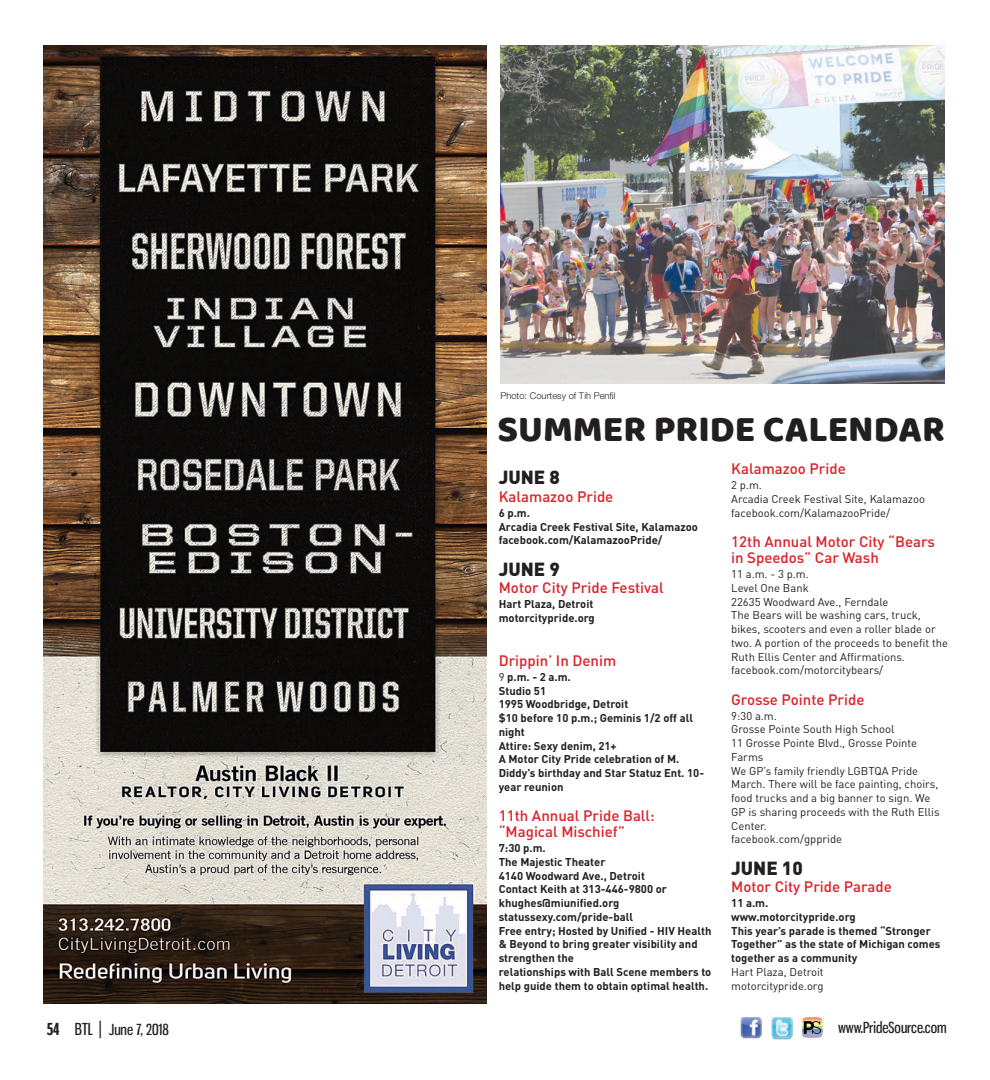
<style>
.page{position:relative;width:990px;height:1080px;background:#fff}
.page>*{position:absolute;margin:0;border:0;box-sizing:border-box;transform-origin:0 0}
.Headline_1_-_Large{font:37.5px "Baloo";color:#231f20}
.PrideCal_Date{font:900 18.75px "DIN";color:#231f20}
.PrideCal_EventHead_c{font:500 15px/16.2px "DIN";color:#dc2027}
.t1{font:15px "Gnuolane Rg";color:#231f20}
.PrideCal_Description{font:700 11.25px/13.8px "DIN";color:#231f20}
.PrideCal_Description-2{font:11.25px/13.8px "DIN";color:#231f20}
.Photo_Caption_-_off{font:300 9.38px "Helvetica Neue LT Std";color:#231f20}
.s1{font-weight:400}
.s2{font-weight:700;font-size:16.25px}
.s3{font-size:16.25px}
.s4{font-size:17.5px}
</style>
<div class="page">
<img style="left:771px;top:1017px;width:22px;height:22px">
<img style="left:740px;top:1017px;width:22px;height:22px">
<hr style="left:802px;top:1017px;width:21px;height:3px;background:#f69a7a">
<hr style="left:802px;top:1020px;width:21px;height:3px;background:#fdc88a">
<hr style="left:802px;top:1023px;width:21px;height:3px;background:#f6f3a2">
<hr style="left:802px;top:1026px;width:21px;height:3px;background:#b7d99b">
<hr style="left:802px;top:1029px;width:21px;height:3px;background:#868fc4">
<hr style="left:802px;top:1032px;width:21px;height:3px;background:#8fafd8">
<hr style="left:802px;top:1035px;width:21px;height:3px;background:#bb9cc9">
<svg style="left:804px;top:1021px;width:17px;height:13px"></svg>
<img style="left:44px;top:45px;width:443px;height:958px">
<img style="left:500px;top:45px;width:445px;height:338px">
<p class="Photo_Caption_-_off" style="left:500px;top:390px;width:117px">Photo: Courtesy of Tih Penfil</p>
<p class="Headline_1_-_Large" style="left:498px;top:407px;width:449px">SUMMER PRIDE CALENDAR</p>
<p class="PrideCal_Date" style="left:499px;top:465px;width:63px">JUNE 8</p>
<p class="PrideCal_EventHead_c" style="left:499px;top:488px;width:116px">Kalamazoo Pride</p>
<p class="PrideCal_Description" style="left:499px;top:505px;width:33px">6 p.m.</p>
<p class="PrideCal_Description" style="left:499px;top:519px;width:201px">Arcadia Creek Festival Site, Kalamazoo</p>
<p class="PrideCal_Description" style="left:499px;top:533px;width:165px">facebook.com/KalamazooPride/</p>
<p class="PrideCal_Date" style="left:499px;top:556px;width:63px">JUNE 9</p>
<p class="PrideCal_EventHead_c" style="left:499px;top:579px;width:166px">Motor City Pride Festival</p>
<p class="PrideCal_Description" style="left:499px;top:597px;width:96px">Hart Plaza, Detroit</p>
<p class="PrideCal_Description" style="left:499px;top:611px;width:98px">motorcitypride.org</p>
<p class="PrideCal_EventHead_c" style="left:499px;top:652px;width:119px">Drippin’ In Denim</p>
<p class="PrideCal_Description" style="left:499px;top:669px;width:74px"><span class="s1">9</span> p.m. - 2 a.m.</p>
<p class="PrideCal_Description" style="left:499px;top:683px;width:49px">Studio 51</p>
<p class="PrideCal_Description" style="left:499px;top:697px;width:131px">1995 Woodbridge, Detroit</p>
<p class="PrideCal_Description" style="left:499px;top:711px;width:196px">$10 before 10 p.m.; Geminis 1/2 off all night</p>
<p class="PrideCal_Description" style="left:499px;top:738px;width:120px">Attire: Sexy denim, 21+</p>
<p class="PrideCal_Description" style="left:499px;top:752px;width:207px">A Motor City Pride celebration of M.<br>Diddy’s birthday and Star Statuz Ent. 10- year reunion</p>
<p class="PrideCal_EventHead_c" style="left:499px;top:807px;width:158px">11th Annual Pride Ball: “Magical Mischief”</p>
<p class="PrideCal_Description" style="left:499px;top:841px;width:48px">7:30 p.m.</p>
<p class="PrideCal_Description" style="left:499px;top:855px;width:108px">The Majestic Theater</p>
<p class="PrideCal_Description" style="left:499px;top:868px;width:148px">4140 Woodward Ave., Detroit</p>
<p class="PrideCal_Description" style="left:499px;top:882px;width:170px">Contact Keith at 313-446-9800 or khughes@miunified.org</p>
<p class="PrideCal_Description" style="left:499px;top:910px;width:136px">statussexy.com/pride-ball</p>
<p class="PrideCal_Description" style="left:499px;top:923px;width:214px">Free entry; Hosted by Unified - HIV Health &amp; Beyond to bring greater visibility and strengthen the</p>
<p class="PrideCal_Description" style="left:499px;top:965px;width:214px">relationships with Ball Scene members to help guide them to obtain optimal health.</p>
<p class="PrideCal_EventHead_c" style="left:731px;top:460px;width:116px">Kalamazoo Pride</p>
<p class="PrideCal_Description-2" style="left:731px;top:478px;width:32px">2 p.m.</p>
<p class="PrideCal_Description-2" style="left:731px;top:492px;width:195px">Arcadia Creek Festival Site, Kalamazoo</p>
<p class="PrideCal_Description-2" style="left:731px;top:506px;width:160px">facebook.com/KalamazooPride/</p>
<p class="PrideCal_EventHead_c" style="left:731px;top:533px;width:205px">12th Annual Motor City “Bears in Speedos” Car Wash</p>
<p class="PrideCal_Description-2" style="left:731px;top:567px;width:79px">11 a.m. - 3 p.m.</p>
<p class="PrideCal_Description-2" style="left:731px;top:581px;width:79px">Level One Bank</p>
<p class="PrideCal_Description-2" style="left:731px;top:595px;width:159px">22635 Woodward Ave., Ferndale</p>
<p class="PrideCal_Description-2" style="left:731px;top:608px;width:218px">The Bears will be washing cars, truck, bikes, scooters and even a roller blade or two. A portion of the proceeds to benefit the Ruth Ellis Center and Affirmations.</p>
<p class="PrideCal_Description-2" style="left:731px;top:663px;width:153px">facebook.com/motorcitybears/</p>
<p class="PrideCal_EventHead_c" style="left:731px;top:691px;width:135px">Grosse Pointe Pride</p>
<p class="PrideCal_Description-2" style="left:731px;top:708px;width:47px">9:30 a.m.</p>
<p class="PrideCal_Description-2" style="left:731px;top:722px;width:165px">Grosse Pointe South High School</p>
<p class="PrideCal_Description-2" style="left:731px;top:736px;width:187px">11 Grosse Pointe Blvd., Grosse Pointe<br>Farms</p>
<p class="PrideCal_Description-2" style="left:731px;top:763px;width:210px">We GP’s family friendly LGBTQA Pride March. There will be face painting, choirs, food trucks and a big banner to sign. We GP is sharing proceeds with the Ruth Ellis Center.</p>
<p class="PrideCal_Description-2" style="left:731px;top:832px;width:112px">facebook.com/gppride</p>
<p class="PrideCal_Date" style="left:731px;top:855px;width:73px">JUNE 10</p>
<p class="PrideCal_EventHead_c" style="left:731px;top:878px;width:162px">Motor City Pride Parade</p>
<p class="PrideCal_Description" style="left:731px;top:896px;width:39px">11 a.m.</p>
<p class="PrideCal_Description" style="left:731px;top:910px;width:126px">www.motorcitypride.org</p>
<p class="PrideCal_Description" style="left:731px;top:923px;width:211px">This year’s parade is themed “Stronger<br>Together” as the state of Michigan comes together as a community</p>
<p class="PrideCal_Description-2" style="left:731px;top:965px;width:94px">Hart Plaza, Detroit</p>
<p class="PrideCal_Description-2" style="left:731px;top:979px;width:94px">motorcitypride.org</p>
<h3 class="t1" style="left:47px;top:1021px;width:123px"><span class="s2">54</span> <span class="s3">BTL</span> <span class="s4">|</span> June 7, 2018</h3>
<h3 class="t1" style="left:838px;top:1019px;width:110px">www.PrideSource.com</h3>
</div>
